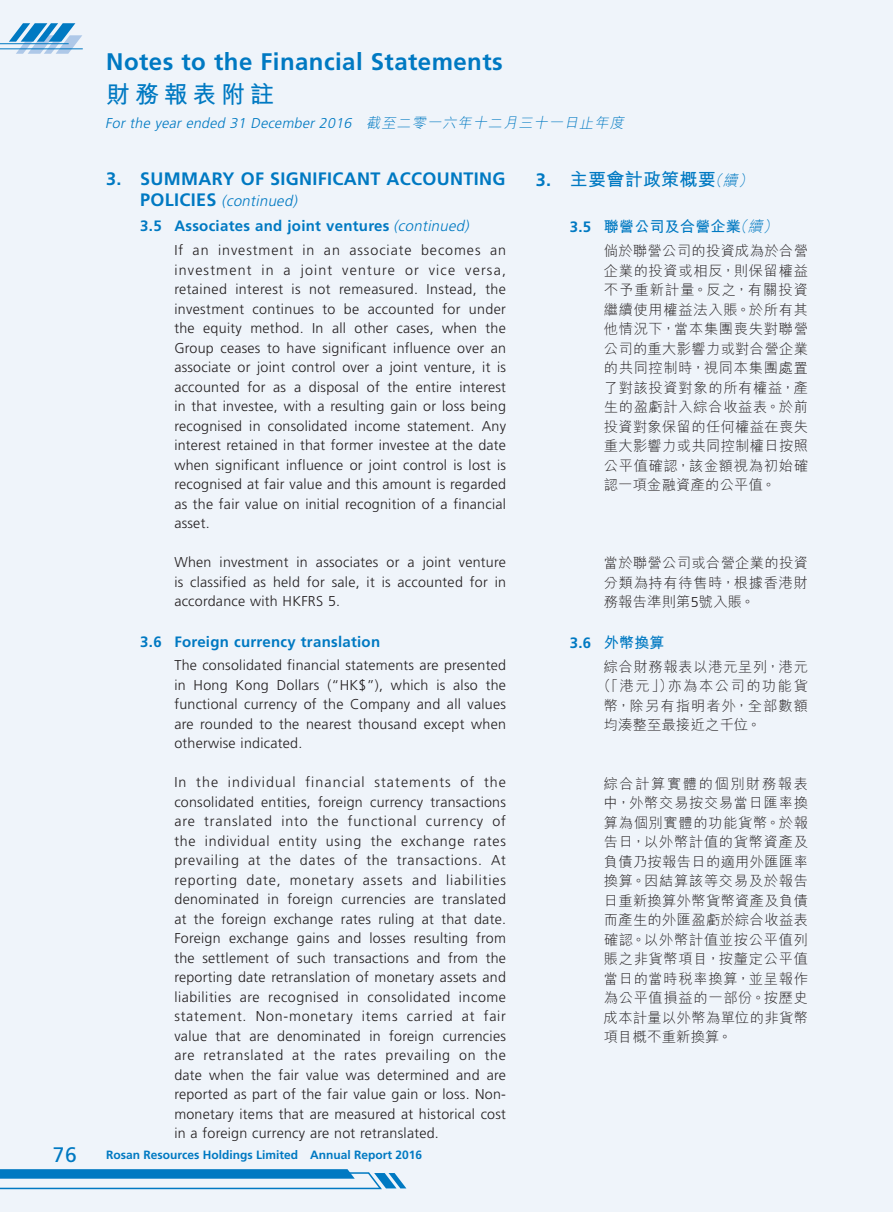
<style>
.page{position:relative;width:893px;height:1212px;background:#eff4fa}
.page>*{position:absolute;margin:0;border:0;box-sizing:border-box;transform-origin:0 0}
.t1{font:700 24px "Frutiger LT Std";letter-spacing:.02em;color:#0079c2}
.t2{font:24px "M Hei HK Bold E Ten B5 H";letter-spacing:.2em;color:#0079c2}
.t3{font:21px "Frutiger LT Std";color:#0079c2}
.t4{font:700 18px "Frutiger LT Std";letter-spacing:.02em;color:#0079c2}
.t5{font:18px "M Hei HK Bold E Ten B5 H";letter-spacing:.015em;color:#0079c2}
.t6{font:700 15px/25.2px "Frutiger LT Std";letter-spacing:.02em;color:#0079c2}
.t7{font:15px "M Hei HK Bold E Ten B5 H";letter-spacing:.015em;color:#0079c2}
.t8{font:300 14.25px/19.5px "Frutiger LT Std";letter-spacing:.02em;color:#231f20;text-align:justify}
.t9{font:14.25px/19.5px "M Hei HK Light E Ten B5 H";letter-spacing:.025em;color:#231f20;text-align:justify}
.t10{font:italic 300 14.25px "Frutiger LT Std";color:#0079c2}
.t11{font:14.25px "M Hei HK Light E Ten B5 H";letter-spacing:.105em;color:#231f20}
.t12{font:14.25px "M Hei HK Light E Ten B5 H";letter-spacing:.05em;color:#231f20}
.t13{font:14.25px "M Hei HK Light E Ten B5 H";letter-spacing:.075em;color:#231f20}
.t14{font:700 12px "Frutiger LT Std";color:#0079c2}
.s1{font-family:"M Hei HK Light E Ten B5 H";font-weight:400}
.s2{font-size:18px}
.s3{font-weight:300;font-style:italic}
.s4{font-family:"Frutiger LT Std";font-weight:700}
.s5{font-family:"M Hei HK Light E Ten B5 H";font-style:italic;font-size:15px}
.s6{font-family:"M Hei HK Light E Ten B5 H";font-style:italic}
.s7{font-family:"Frutiger LT Std";font-weight:300}
</style>
<div class="page">
<svg style="left:0;top:1169px;width:406px;height:21px"></svg>
<svg style="left:9px;top:23px;width:73px;height:31px"></svg>
<hr style="left:0;top:43px;width:69px;height:1px;background:#0079c2">
<hr style="left:0;top:48px;width:83px;height:1px;background:#0079c2">
<h1 class="t1" style="left:106px;top:52px;width:398px">Notes to the Financial Statements</h1>
<h1 class="t2" style="left:106px;top:85px;width:169px">財務報表附註</h1>
<p class="t10" style="left:105px;top:117px;width:523px">For the year ended 31 December 2016 <span class="s1">截至二零一六年十二月三十一日止年度</span></p>
<p class="t4" style="left:106px;top:172px;width:401px">3. SUMMARY OF SIGNIFICANT ACCOUNTING</p>
<p class="t6" style="left:140px;top:189px;width:333px"><span class="s2">P O L I C I E S</span> <span class="s3">(continued)<br></span>3.5 Associates and joint ventures <span class="s3">(continued)</span></p>
<p class="t8" style="left:174px;top:241px;width:333px">If an investment in an associate becomes an investment in a joint venture or vice versa, retained interest is not remeasured. Instead, the investment continues to be accounted for under the equity method. In all other cases, when the Group ceases to have significant influence over an associate or joint control over a joint venture, it is accounted for as a disposal of the entire interest in that investee, with a resulting gain or loss being recognised in consolidated income statement. Any interest retained in that former investee at the date when significant influence or joint control is lost is recognised at fair value and this amount is regarded as the fair value on initial recognition of a financial asset.</p>
<p class="t8" style="left:174px;top:553px;width:333px">When investment in associates or a joint venture is classified as held for sale, it is accounted for in accordance with HKFRS 5.</p>
<p class="t6" style="left:140px;top:630px;width:241px">3.6 Foreign currency translation</p>
<p class="t8" style="left:174px;top:657px;width:333px">The consolidated financial statements are presented in Hong Kong Dollars (“HK$”), which is also the functional currency of the Company and all values are rounded to the nearest thousand except when otherwise indicated.</p>
<p class="t8" style="left:174px;top:774px;width:333px">In the individual financial statements of the consolidated entities, foreign currency transactions are translated into the functional currency of the individual entity using the exchange rates prevailing at the dates of the transactions. At reporting date, monetary assets and liabilities denominated in foreign currencies are translated at the foreign exchange rates ruling at that date.<br>Foreign exchange gains and losses resulting from the settlement of such transactions and from the reporting date retranslation of monetary assets and liabilities are recognised in consolidated income statement. Non-monetary items carried at fair value that are denominated in foreign currencies are retranslated at the rates prevailing on the date when the fair value was determined and are reported as part of the fair value gain or loss. Non&shy;monetary items that are measured at historical cost in a foreign currency are not retranslated.</p>
<h2 class="t3" style="left:53px;top:1142px;width:25px">76</h2>
<p class="t14" style="left:106px;top:1149px;width:317px">Rosan Resources Holdings Limited Annual Report 2016</p>
<p class="t5" style="left:536px;top:173px;width:221px"><span class="s4">3.</span> 主要會計政策概要<span class="s5">（續）</span></p>
<p class="t7" style="left:570px;top:221px;width:212px"><span class="s4">3.5</span> 聯營公司及合營企業<span class="s6">（續）</span></p>
<p class="t9" style="left:604px;top:243px;width:206px">倘於聯營公司的投資成為於合營企業的投資或相反，則保留權益不予重新計量。反之，有關投資繼續使用權益法入賬。於所有其他情況下，當本集團喪失對聯營公司的重大影響力或對合營企業的共同控制時，視同本集團處置了對該投資對象的所有權益，產生的盈虧計入綜合收益表。於前投資對象保留的任何權益在喪失重大影響力或共同控制權日按照公平值確認，該金額視為初始確認一項金融資產的公平值。</p>
<p class="t9" style="left:604px;top:555px;width:206px">當於聯營公司或合營企業的投資分類為持有待售時，根據香港財務報告準則第<span class="s7">5</span>號入賬。</p>
<p class="t7" style="left:570px;top:636px;width:96px"><span class="s4">3.6</span> 外幣換算</p>
<p class="t12" style="left:604px;top:661px;width:206px">綜合財務報表以港元呈列，港元</p>
<p class="t11" style="left:597px;top:680px;width:213px">（「港元」）亦為本公司的功能貨</p>
<p class="t13" style="left:604px;top:700px;width:206px">幣，除另有指明者外，全部數額</p>
<p class="t9" style="left:604px;top:717px;width:159px">均湊整至最接近之千位。</p>
<p class="t9" style="left:604px;top:775px;width:206px">綜合計算實體的個別財務報表中，外幣交易按交易當日匯率換算為個別實體的功能貨幣。於報告日，以外幣計值的貨幣資產及負債乃按報告日的適用外匯匯率換算。因結算該等交易及於報告日重新換算外幣貨幣資產及負債而產生的外匯盈虧於綜合收益表確認。以外幣計值並按公平值列賬之非貨幣項目，按釐定公平值當日的當時稅率換算，並呈報作為公平值損益的一部份。按歷史成本計量以外幣為單位的非貨幣項目概不重新換算。</p>
</div>
